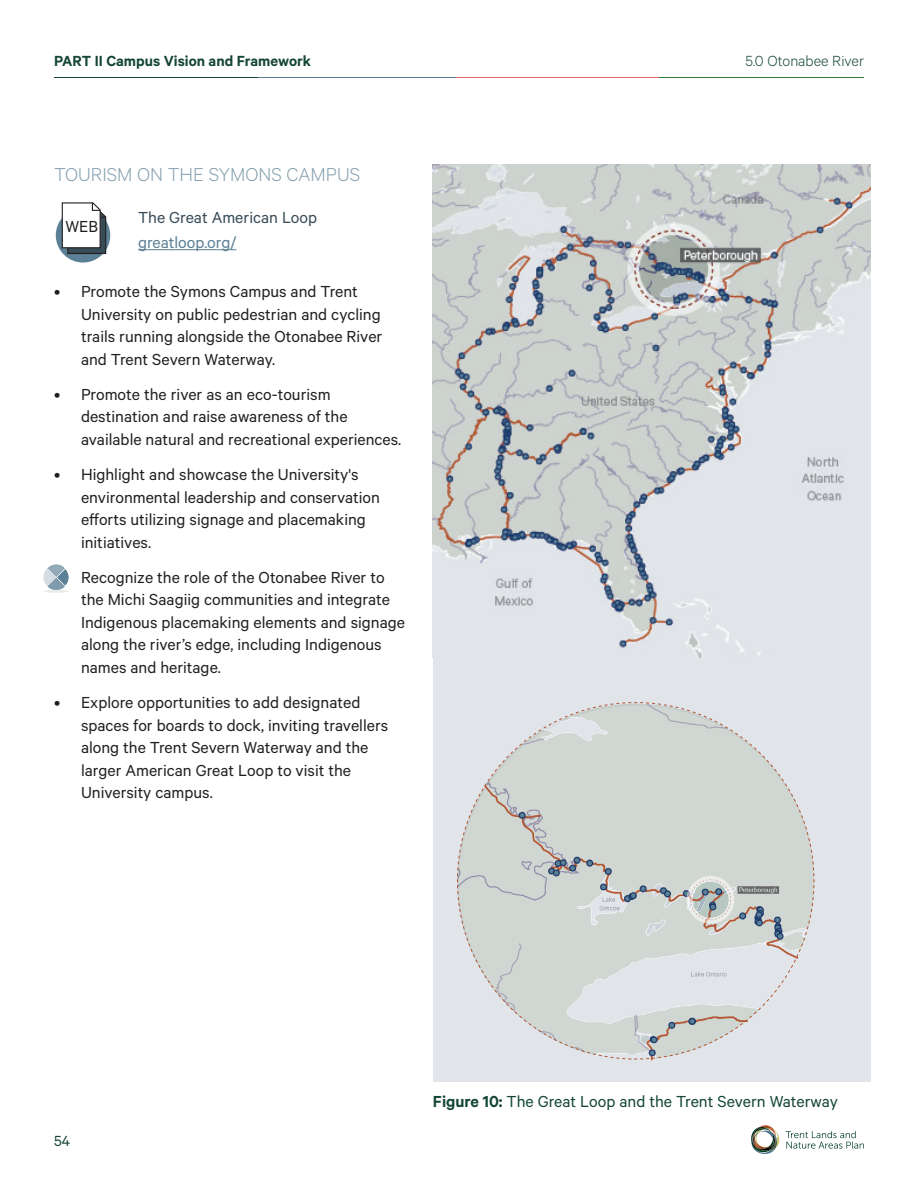
<style>
.page{position:relative;width:918px;height:1188px;background:#fff}
.page>*{position:absolute;margin:0;border:0;box-sizing:border-box;transform-origin:0 0}
.Subheader_-_14_17{font:300 21px "Calibre";color:#849faf}
.Body_-_12_15{font:18px/22.5px "Calibre";color:#231f20}
.Body_-_12_15-2{font:18px "Calibre";color:#154734}
.Body_-_12_15-3{font:18px/25.5px "Calibre";color:#384c58}
.t1{font:600 16.5px "Calibre";color:#154734}
.t2{font:300 16.5px "Calibre";color:#154734}
.t3{font:16.5px "Calibre";color:#154734}
.s1{color:#5b7f95}
.s2{font-weight:600}
</style>
<div class="page">
<svg style="left:786px;top:1131px;width:78px;height:18px"></svg>
<svg style="left:751px;top:1125px;width:28px;height:29px"></svg>
<hr style="left:54px;top:78px;width:205px;height:1px;background:#154734">
<hr style="left:259px;top:78px;width:204px;height:1px;background:#5b7f95">
<hr style="left:456px;top:78px;width:205px;height:1px;background:#ea6368">
<hr style="left:659px;top:78px;width:205px;height:1px;background:#2f793a">
<div style="left:433px;top:650px;width:437px;height:432px;background:#e1e4e9"></div>
<img style="left:433px;top:165px;width:437px;height:492px">
<hr style="left:138px;top:249px;width:98px;height:1px;background:#5b7f95">
<div style="left:56px;top:208px;width:54px;height:55px;background:#5b7f95;border-radius:50%"></div>
<svg style="left:61px;top:202px;width:46px;height:53px;background:#c2c6c9"></svg>
<svg style="left:457px;top:702px;width:358px;height:358px"></svg>
<svg style="left:43px;top:564px;width:26px;height:27px"></svg>
<hr style="left:44px;top:590px;width:25px;height:3px;background:#e8edeb;border-radius:50%">
<p class="t1" style="left:54px;top:51px;width:259px">PART II Campus Vision and Framework</p>
<p class="t2" style="left:746px;top:52px;width:120px">5.0 Otonabee River</p>
<p class="Subheader_-_14_17" style="left:54px;top:162px;width:308px">TOURISM ON THE SYMONS CAMPUS</p>
<p class="Body_-_12_15-3" style="left:138px;top:204px;width:181px">The Great American Loop <span class="s1">greatloop.org/</span></p>
<p class="Body_-_12_15" style="left:81px;top:280px;width:303px;text-indent:-27px">• Promote the Symons Campus and Trent University on public pedestrian and cycling trails running alongside the Otonabee River and Trent Severn Waterway.</p>
<p class="Body_-_12_15" style="left:81px;top:382px;width:322px;text-indent:-27px">• Promote the river as an eco-tourism destination and raise awareness of the available natural and recreational experiences.</p>
<p class="Body_-_12_15" style="left:81px;top:463px;width:300px;text-indent:-27px">• Highlight and showcase the University's environmental leadership and conservation efforts utilizing signage and placemaking initiatives.</p>
<p class="Body_-_12_15" style="left:81px;top:565px;width:326px;text-indent:-27px">• Recognize the role of the Otonabee River to the Michi Saagiig communities and integrate Indigenous placemaking elements and signage along the river’s edge, including Indigenous names and heritage.</p>
<p class="Body_-_12_15" style="left:81px;top:691px;width:309px;text-indent:-27px">• Explore opportunities to add designated spaces for boards to dock, inviting travellers along the Trent Severn Waterway and the larger American Great Loop to visit the University campus.</p>
<p class="Body_-_12_15" style="left:65px;top:215px;width:34px">WEB</p>
<p class="t3" style="left:54px;top:1132px;width:18px">54</p>
<p class="Body_-_12_15-2" style="left:433px;top:1091px;width:407px"><span class="s2">Figure 10:</span> The Great Loop and the Trent Severn Waterway</p>
</div>
